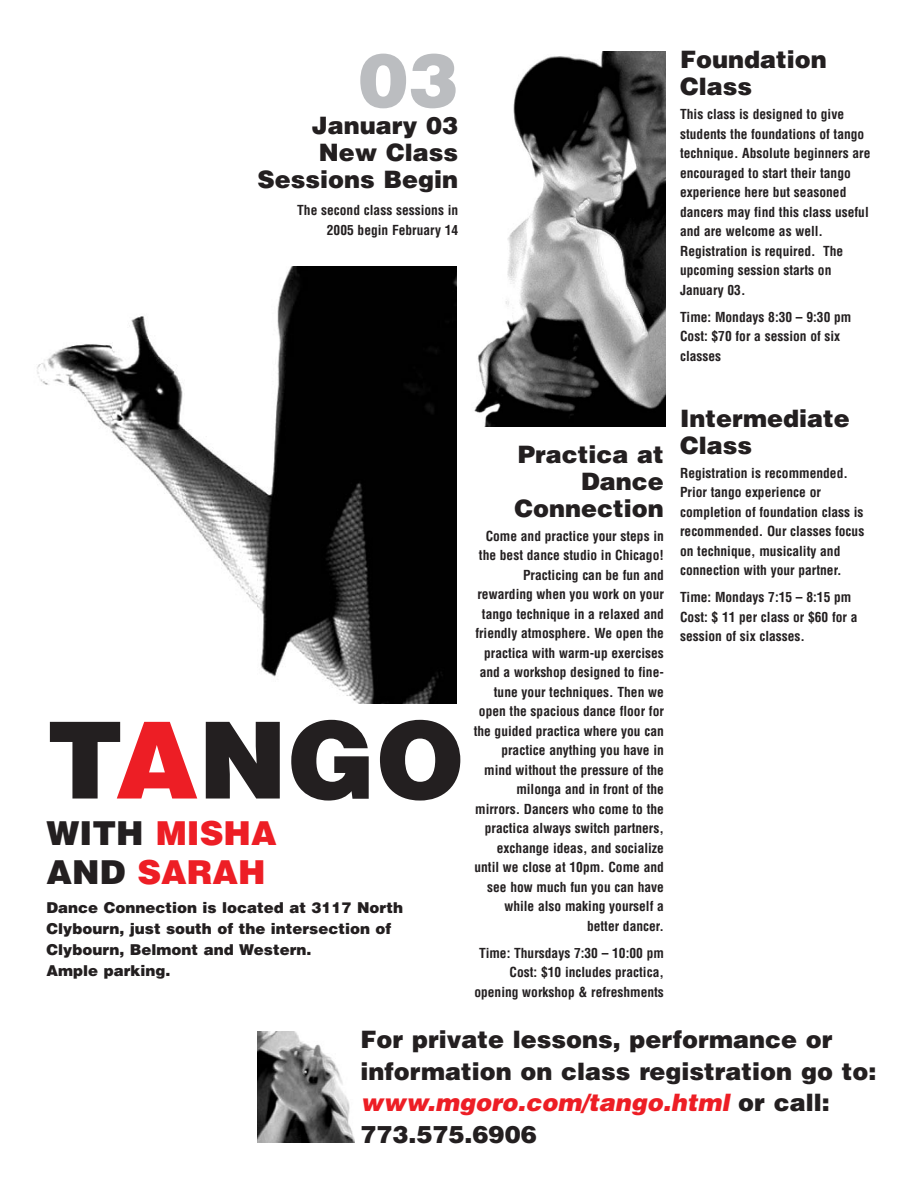
<style>
.page{position:relative;width:918px;height:1188px;background:#fff}
.page>*{position:absolute;margin:0;border:0;box-sizing:border-box;transform-origin:0 0}
.t1{font:900 106.5px "Helvetica";color:#231f20}
.t2{font:900 75px "Helvetica";color:#bbbdc0}
.t3{font:900 33px/39px "Helvetica";color:#ed1e25}
.t4{font:900 24px/27px "Helvetica";color:#231f20}
.t5{font:900 15px/21px "Helvetica";color:#231f20}
.t6{font:700 condensed 13.5px/19.5px "Helvetica";color:#231f20}
.s1{color:#ed1e25}
.s2{color:#231f20}
.s3{font-style:italic;color:#ed1e25}
</style>
<div class="page">
<img style="left:37px;top:266px;width:419px;height:437px">
<img style="left:474px;top:51px;width:192px;height:376px">
<img style="left:257px;top:1031px;width:98px;height:112px">
<h2 class="t2" style="left:358px;top:53px;width:102px">03</h2>
<h3 class="t4" style="left:257px;top:114px;width:202px;text-align:right">January 03<br>New Class<br>Sessions Begin</h3>
<p class="t6" style="left:297px;top:202px;width:163px;text-align:right">The second class sessions in<br>2005 begin February 14</p>
<h3 class="t4" style="left:680px;top:48px;width:148px">Foundation<br>Class</h3>
<p class="t6" style="left:680px;top:106px;width:192px">This class is designed to give students the foundations of tango technique. Absolute beginners are encouraged to start their tango experience here but seasoned dancers may find this class useful and are welcome as well.<br>Registration is required. The upcoming session starts on<br>January 03.</p>
<p class="t6" style="left:680px;top:308px;width:173px">Time: Mondays 8:30 – 9:30 pm<br>Cost: $70 for a session of six classes</p>
<h1 class="t1" style="left:47px;top:722px;width:419px">T<span class="s1">A</span>NGO</h1>
<h3 class="t3" style="left:47px;top:817px;width:232px"><span class="s2">WITH</span> MISHA<br><span class="s2">AND</span> SARAH</h3>
<p class="t5" style="left:47px;top:898px;width:358px">Dance Connection is located at 3117 North Clybourn, just south of the intersection of Clybourn, Belmont and Western.<br>Ample parking.</p>
<h3 class="t4" style="left:515px;top:443px;width:151px;text-align:right">Practica at<br>Dance<br>Connection</h3>
<p class="t6" style="left:474px;top:527px;width:192px;text-align:right">Come and practice your steps in the best dance studio in Chicago!<br>Practicing can be fun and rewarding when you work on your tango technique in a relaxed and friendly atmosphere. We open the practica with warm-up exercises and a workshop designed to fine&shy;tune your techniques. Then we open the spacious dance floor for the guided practica where you can practice anything you have in mind without the pressure of the milonga and in front of the mirrors. Dancers who come to the practica always switch partners, exchange ideas, and socialize until we close at 10pm. Come and see how much fun you can have while also making yourself a better dancer.</p>
<p class="t6" style="left:474px;top:944px;width:191px;text-align:right">Time: Thursdays 7:30 – 10:00 pm<br>Cost: $10 includes practica, opening workshop &amp; refreshments</p>
<h3 class="t4" style="left:680px;top:407px;width:171px">Intermediate<br>Class</h3>
<p class="t6" style="left:680px;top:464px;width:186px">Registration is recommended.<br>Prior tango experience or completion of foundation class is recommended. Our classes focus on technique, musicality and connection with your partner.</p>
<p class="t6" style="left:680px;top:589px;width:179px">Time: Mondays 7:15 – 8:15 pm<br>Cost: $ 11 per class or $60 for a session of six classes.</p>
<h3 class="t4" style="left:361px;top:1026px;width:517px;line-height:31.5px">For private lessons, performance or information on class registration go to: <span class="s3">www.mgoro.com/tango.html</span> o r c a l l :<br>773.575.6906</h3>
</div>
